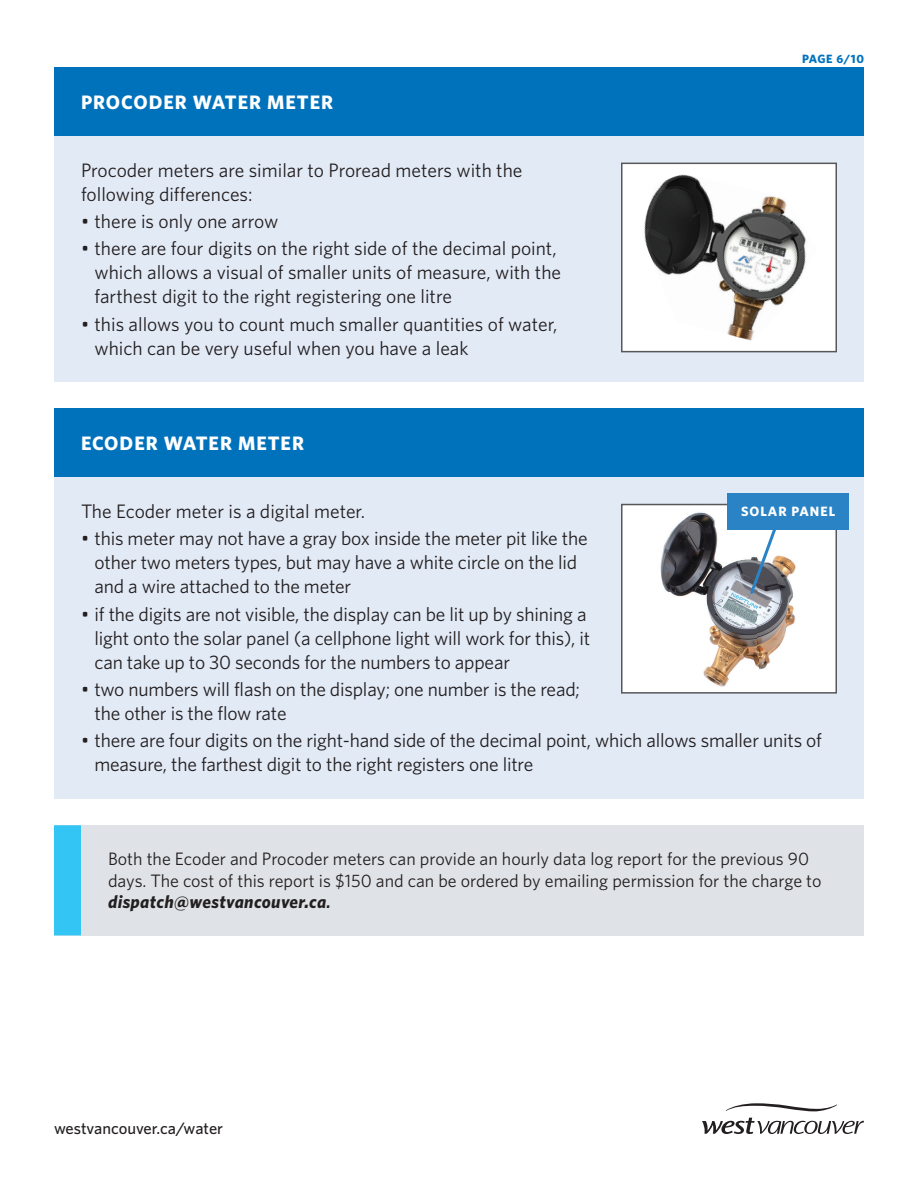
<style>
.page{position:relative;width:918px;height:1188px;background:#fff}
.page>*{position:absolute;margin:0;border:0;box-sizing:border-box;transform-origin:0 0}
.updated_bullets{font:19.5px/24px "Whitney";letter-spacing:-.01em;color:#231f20}
.List_Paragraph{font:700 19.5px "Whitney";letter-spacing:.05em;color:#fff}
.t1{font:18px/21.6px "Whitney";color:#231f20}
.t2{font:500 16.5px "Whitney";color:#231f20}
.List_Paragraph-2{font:700 13.5px "Whitney";letter-spacing:.075em;color:#fff}
.t3{font:700 12px "Whitney";letter-spacing:.035em;color:#0072bc}
.s1{font-weight:700;font-style:italic}
.s2{font-weight:600;font-style:italic}
</style>
<div class="page">
<svg style="left:726px;top:1103px;width:111px;height:8px"></svg>
<svg style="left:702px;top:1118px;width:162px;height:16px"></svg>
<div style="left:54px;top:136px;width:810px;height:246px;background:#e2eaf6"></div>
<div style="left:54px;top:68px;width:810px;height:68px;background:#0072bc"></div>
<div style="left:621px;top:163px;width:216px;height:189px;background:#fff;border:2px solid #57585a"></div>
<div style="left:54px;top:477px;width:810px;height:321px;background:#e2eaf6"></div>
<div style="left:54px;top:409px;width:810px;height:68px;background:#0072bc"></div>
<div style="left:621px;top:504px;width:216px;height:190px;background:#fff;border:2px solid #57585a"></div>
<img style="left:660px;top:508px;width:136px;height:179px">
<div style="left:728px;top:493px;width:121px;height:37px;background:#2a83c5"></div>
<svg style="left:748px;top:530px;width:32px;height:66px"></svg>
<div style="left:54px;top:825px;width:810px;height:110px;background:#dfe2e6"></div>
<div style="left:54px;top:825px;width:27px;height:110px;background:#33c5f3"></div>
<img style="left:644px;top:174px;width:162px;height:167px">
<p class="List_Paragraph" style="left:81px;top:90px;width:254px">PROCODER WATER METER</p>
<p class="updated_bullets" style="left:81px;top:157px;width:443px">Procoder meters are similar to Proread meters with the following differences:</p>
<p class="updated_bullets" style="left:81px;top:209px;width:199px">• there is only one arrow</p>
<p class="updated_bullets" style="left:94px;top:236px;width:468px;text-indent:-14px">• there are four digits on the right side of the decimal point, which allows a visual of smaller units of measure, with the farthest digit to the right registering one litre</p>
<p class="updated_bullets" style="left:94px;top:311px;width:464px;text-indent:-14px">• this allows you to count much smaller quantities of water, which can be very useful when you have a leak</p>
<p class="List_Paragraph" style="left:81px;top:431px;width:225px">ECODER WATER METER</p>
<p class="t3" style="left:802px;top:51px;width:63px">PAGE 6/10</p>
<p class="updated_bullets" style="left:81px;top:499px;width:286px">The Ecoder meter is a digital meter.</p>
<p class="updated_bullets" style="left:94px;top:526px;width:495px;text-indent:-14px">• this meter may not have a gray box inside the meter pit like the other two meters types, but may have a white circle on the lid and a wire attached to the meter</p>
<p class="updated_bullets" style="left:94px;top:601px;width:497px;text-indent:-14px">• if the digits are not visible, the display can be lit up by shining a light onto the solar panel (a cellphone light will work for this), it can take up to 30 seconds for the numbers to appear</p>
<p class="updated_bullets" style="left:94px;top:677px;width:487px;text-indent:-14px">• two numbers will flash on the display; one number is the read; the other is the flow rate</p>
<p class="updated_bullets" style="left:94px;top:728px;width:729px;text-indent:-14px">• there are four digits on the right-hand side of the decimal point, which allows smaller units of measure, the farthest digit to the right registers one litre</p>
<p class="List_Paragraph-2" style="left:741px;top:503px;width:96px">SOLAR PANEL</p>
<p class="t1" style="left:108px;top:848px;width:715px">Both the Ecoder and Procoder meters can provide an hourly data log report for the previous 90 days. The cost of this report is $150 and can be ordered by emailing permission for the charge to <span class="s1">dispatch@westvancouver.ca</span><span class="s2">.</span></p>
<p class="t2" style="left:54px;top:1118px;width:171px">westvancouver.ca/water</p>
</div>
